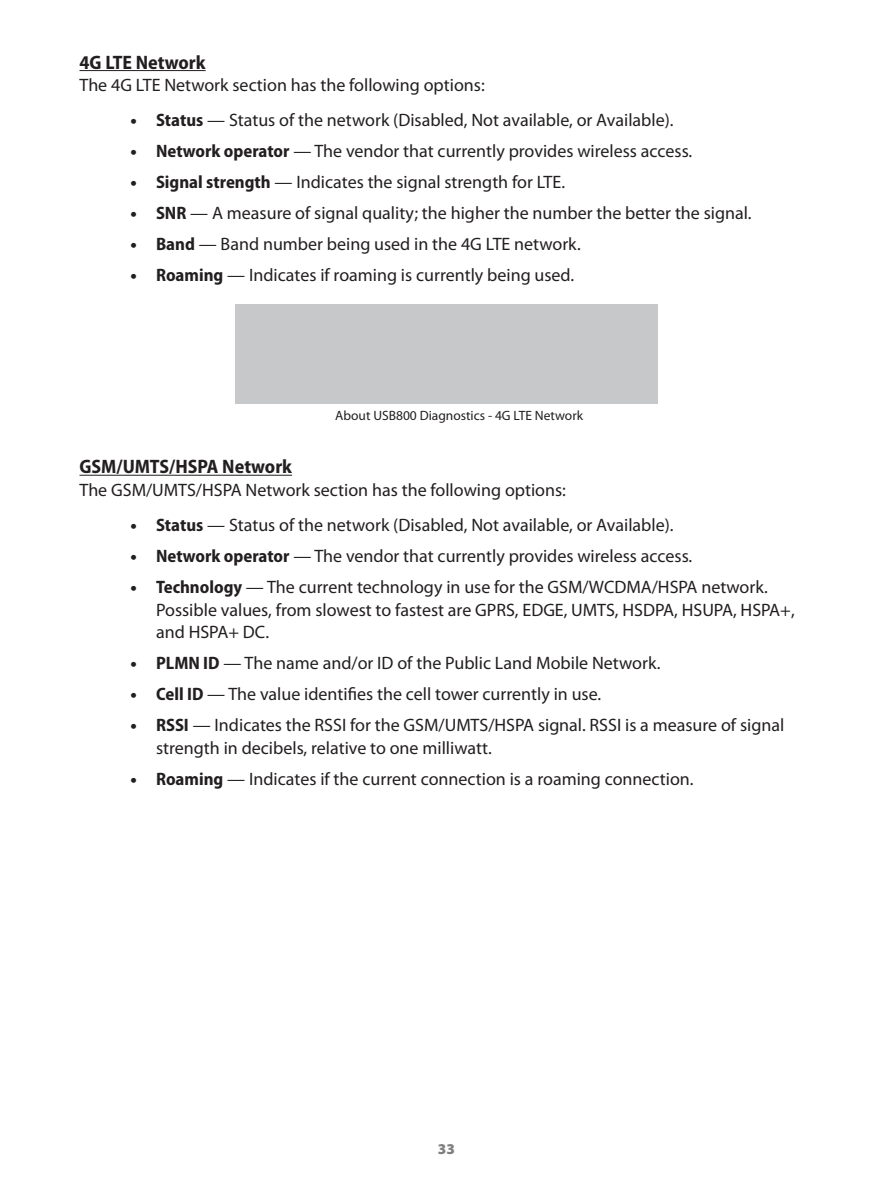
<style>
.page{position:relative;width:893px;height:1188px;background:#fff}
.page>*{position:absolute;margin:0;border:0;box-sizing:border-box;transform-origin:0 0}
.Heading_4-Para-Intro{font:700 semi-condensed 19.5px "Myriad Pro";color:#231f20}
.t1{font:18px/22.5px "Myriad Pro";color:#231f20}
.t2{font:900 15px "Myriad Pro";color:#808080}
.Normal-table_centere{font:13.5px "Myriad Pro";color:#231f20}
.s1{font-weight:700;font-stretch:semi-condensed}
</style>
<div class="page">
<hr style="left:80px;top:70px;width:126px;height:1px;background:#231f20">
<hr style="left:80px;top:475px;width:212px;height:1px;background:#231f20">
<div style="left:235px;top:304px;width:423px;height:100px;background:#c7c8ca"></div>
<p class="Heading_4-Para-Intro" style="left:80px;top:51px;width:128px">4G LTE Network</p>
<p class="t1" style="left:80px;top:74px;width:407px">The 4G LTE Network section has the following options:</p>
<p class="t1" style="left:131px;top:109px;width:545px">• <span class="s1">Status</span> — Status of the network (Disabled, Not available, or Available).</p>
<p class="t1" style="left:131px;top:140px;width:563px">• <span class="s1">Network operator</span> — The vendor that currently provides wireless access.</p>
<p class="t1" style="left:131px;top:171px;width:436px">• <span class="s1">Signal strength</span> — Indicates the signal strength for LTE.</p>
<p class="t1" style="left:131px;top:202px;width:622px">• <span class="s1">SNR</span> — A measure of signal quality; the higher the number the better the signal.</p>
<p class="t1" style="left:131px;top:233px;width:452px">• <span class="s1">Band</span> — Band number being used in the 4G LTE network.</p>
<p class="t1" style="left:131px;top:264px;width:445px">• <span class="s1">Roaming</span> — Indicates if roaming is currently being used.</p>
<p class="Normal-table_centere" style="left:335px;top:407px;width:249px">About USB800 Diagnostics - 4G LTE Network</p>
<p class="Heading_4-Para-Intro" style="left:80px;top:456px;width:214px">GSM/UMTS/HSPA Network</p>
<p class="t1" style="left:80px;top:478px;width:488px">The GSM/UMTS/HSPA Network section has the following options:</p>
<p class="t1" style="left:131px;top:513px;width:545px">• <span class="s1">Status</span> — Status of the network (Disabled, Not available, or Available).</p>
<p class="t1" style="left:131px;top:544px;width:563px">• <span class="s1">Network operator</span> — The vendor that currently provides wireless access.</p>
<p class="t1" style="left:156px;top:575px;width:640px;text-indent:-26px">• <span class="s1">Technology</span> — The current technology in use for the GSM/WCDMA/HSPA network.<br>Possible values, from slowest to fastest are GPRS, EDGE, UMTS, HSDPA, HSUPA, HSPA+, and HSPA+ DC.</p>
<p class="t1" style="left:131px;top:651px;width:531px">• <span class="s1">PLMN ID</span> — The name and/or ID of the Public Land Mobile Network.</p>
<p class="t1" style="left:131px;top:682px;width:472px">• <span class="s1">Cell ID</span> — The value identifies the cell tower currently in use.</p>
<p class="t1" style="left:156px;top:713px;width:630px;text-indent:-26px">• <span class="s1">RSSI</span> — Indicates the RSSI for the GSM/UMTS/HSPA signal. RSSI is a measure of signal strength in decibels, relative to one milliwatt.</p>
<p class="t1" style="left:131px;top:767px;width:565px">• <span class="s1">Roaming</span> — Indicates if the current connection is a roaming connection.</p>
<p class="t2" style="left:438px;top:1140px;width:19px">33</p>
</div>
